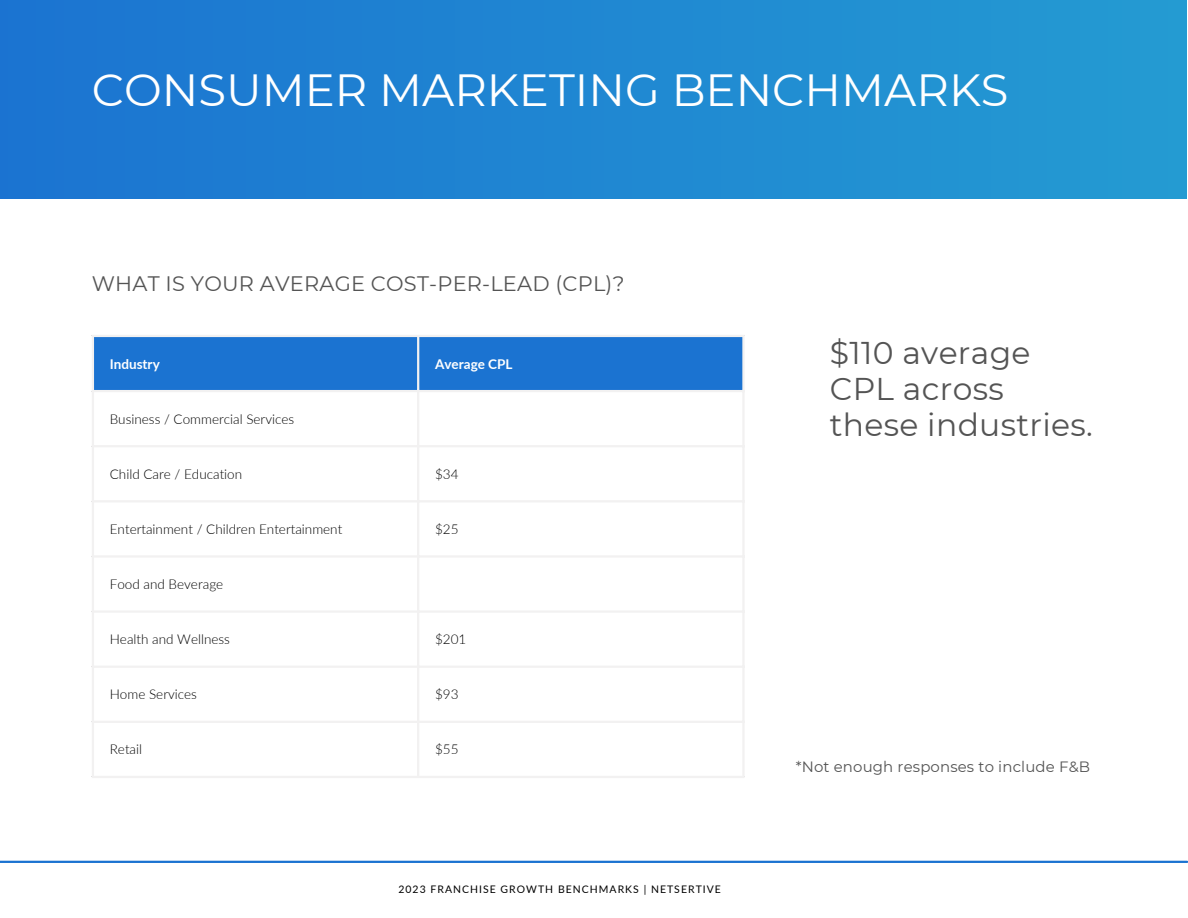
<style>
.page{position:relative;width:1188px;height:918px;background:#fff}
.page>*{position:absolute;margin:0;border:0;box-sizing:border-box;transform-origin:0 0}
.t1{font:45px "Montserrat";color:#fff}
.t2{font:31.5px/36px "Montserrat";letter-spacing:.01em;color:#545454}
.t3{font:21px "Montserrat";letter-spacing:.01em;color:#545454}
.t4{font:15px "Montserrat";letter-spacing:.01em;color:#545454}
.t5{font:300 13.5px "Lato";color:#000}
.t6{font:700 13.5px "Lato";color:#fff}
.t7{font:10.5px "Lato";letter-spacing:.1em;color:#000}
</style>
<div class="page">
<div style="left:0;top:0;width:1186px;height:198px;background:linear-gradient(to right,#1b73d1,#249bd2)"></div>
<hr style="left:0;top:861px;width:1187px;height:2px;background:#1b73d1">
<div style="left:94px;top:337px;width:648px;height:53px;background:#1b73d1"></div>
<hr style="left:92px;top:337px;width:2px;height:439px;background:#f2f1f1">
<hr style="left:417px;top:337px;width:2px;height:439px;background:#f2f1f1">
<hr style="left:742px;top:337px;width:3px;height:439px;background:#f2f1f1">
<hr style="left:92px;top:335px;width:653px;height:2px;background:#f2f1f1">
<hr style="left:92px;top:390px;width:653px;height:2px;background:#f2f1f1">
<hr style="left:92px;top:445px;width:653px;height:2px;background:#f2f1f1">
<hr style="left:92px;top:500px;width:653px;height:2px;background:#f2f1f1">
<hr style="left:92px;top:555px;width:653px;height:3px;background:#f2f1f1">
<hr style="left:92px;top:610px;width:653px;height:3px;background:#f2f1f1">
<hr style="left:92px;top:666px;width:653px;height:2px;background:#f2f1f1">
<hr style="left:92px;top:721px;width:653px;height:2px;background:#f2f1f1">
<hr style="left:92px;top:776px;width:653px;height:2px;background:#f2f1f1">
<p class="t1" style="left:92px;top:63px;width:918px">CONSUMER MARKETING BENCHMARKS</p>
<p class="t3" style="left:92px;top:271px;width:534px">WHAT IS YOUR AVERAGE COST-PER-LEAD (CPL)?</p>
<p class="t6" style="left:110px;top:355px;width:51px">Industry</p>
<p class="t6" style="left:435px;top:355px;width:79px">Average CPL</p>
<p class="t5" style="left:110px;top:410px;width:186px">Business / Commercial Services</p>
<p class="t5" style="left:110px;top:466px;width:134px">Child Care / Education</p>
<p class="t5" style="left:435px;top:466px;width:25px">$34</p>
<p class="t5" style="left:110px;top:521px;width:234px">Entertainment / Children Entertainment</p>
<p class="t5" style="left:435px;top:521px;width:25px">$25</p>
<p class="t5" style="left:110px;top:576px;width:115px">Food and Beverage</p>
<p class="t5" style="left:110px;top:631px;width:122px">Health and Wellness</p>
<p class="t5" style="left:435px;top:631px;width:33px">$201</p>
<p class="t5" style="left:110px;top:686px;width:89px">Home Services</p>
<p class="t5" style="left:435px;top:686px;width:25px">$93</p>
<p class="t5" style="left:110px;top:741px;width:34px">Retail</p>
<p class="t5" style="left:435px;top:741px;width:25px">$55</p>
<p class="t7" style="left:398px;top:883px;width:324px">2023 FRANCHISE GROWTH BENCHMARKS | NETSERTIVE</p>
<p class="t2" style="left:830px;top:334px;width:265px">$110 average<br>CPL across these industries.</p>
<p class="t4" style="left:796px;top:757px;width:296px">*Not enough responses to include F&amp;B</p>
</div>
